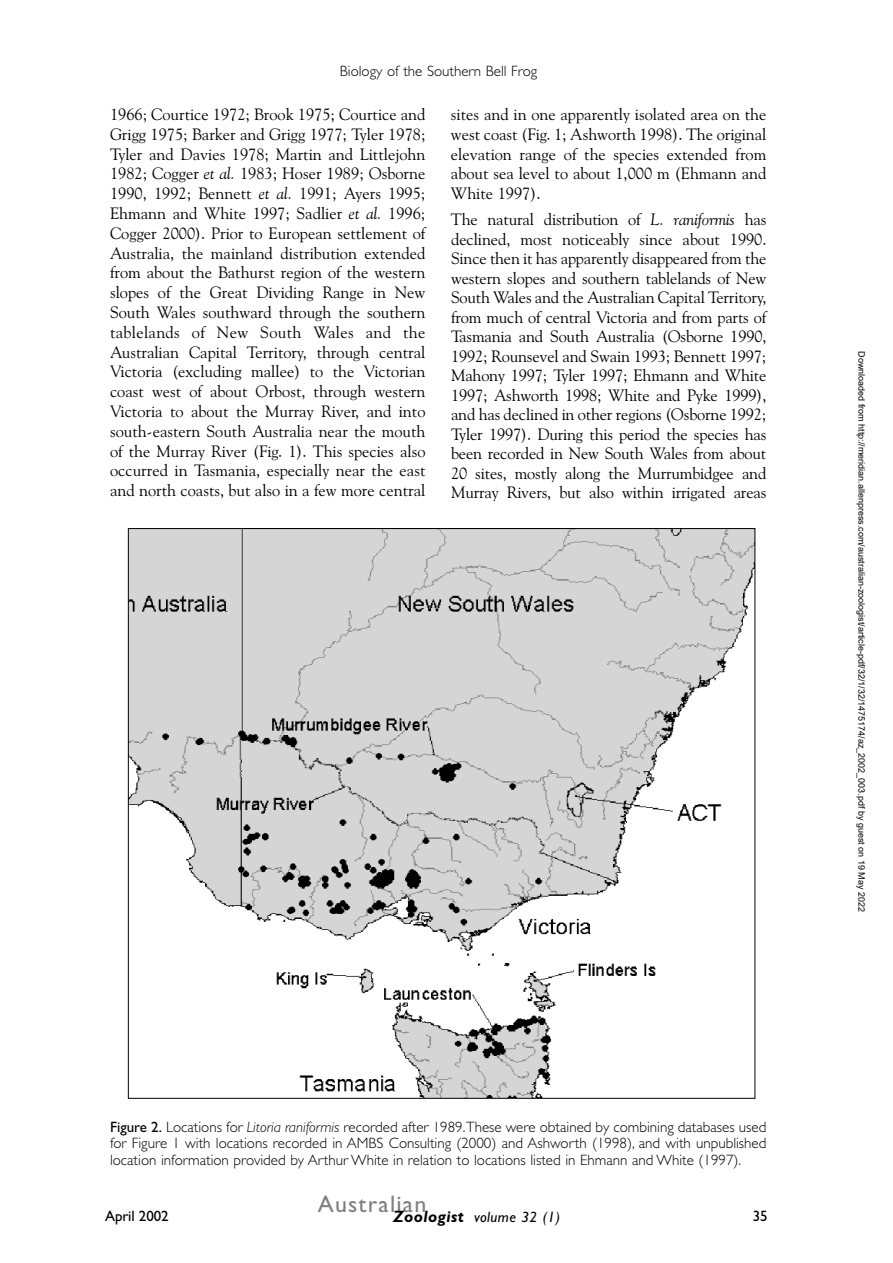
<style>
.page{position:relative;width:893px;height:1263px;background:#fff}
.page>*{position:absolute;margin:0;border:0;box-sizing:border-box;transform-origin:0 0}
.t1{font:24px "Gill Sans";letter-spacing:.05em;color:#808080}
.t2{font:16.5px/19.8px "Goudy Old Style BT";color:#000;text-align:justify}
.t3{font:300 15px/16.5px "Gill Sans";color:#000;text-align:justify}
.t4{font:italic 15px "Gill Sans";letter-spacing:.025em;color:#000}
.t5{font:15px "Gill Sans";letter-spacing:-.01em;color:#000}
.t6{font:9px "Arial";color:#000}
.s1{font-style:italic}
.s2{font-weight:400}
.s3{font-weight:700;font-size:16.5px}
</style>
<div class="page">
<img style="left:130px;top:530px;width:623px;height:567px">
<p class="t3" style="left:340px;top:64px;width:199px">Biology of the Southern Bell Frog</p>
<p class="t2" style="left:110px;top:106px;width:317px">1966; Courtice 1972; Brook 1975; Courtice and Grigg 1975; Barker and Grigg 1977; Tyler 1978; Tyler and Davies 1978; Martin and Littlejohn 1982; Cogger <span class="s1">et al.</span> 1983; Hoser 1989; Osborne 1990, 1992; Bennett <span class="s1">et al.</span> 1991; Ayers 1995; Ehmann and White 1997; Sadlier <span class="s1">et al.</span> 1996; Cogger 2000). Prior to European settlement of Australia, the mainland distribution extended from about the Bathurst region of the western slopes of the Great Dividing Range in New South Wales southward through the southern tablelands of New South Wales and the Australian Capital Territory, through central Victoria (excluding mallee) to the Victorian coast west of about Orbost, through western Victoria to about the Murray River, and into south-eastern South Australia near the mouth of the Murray River (Fig. 1). This species also occurred in Tasmania, especially near the east and north coasts, but also in a few more central</p>
<p class="t2" style="left:451px;top:106px;width:317px">sites and in one apparently isolated area on the west coast (Fig. 1; Ashworth 1998). The original elevation range of the species extended from about sea level to about 1,000 m (Ehmann and White 1997).</p>
<p class="t2" style="left:451px;top:211px;width:317px">The natural distribution of <span class="s1">L. raniformis</span> has declined, most noticeably since about 1990.<br>Since then it has apparently disappeared from the western slopes and southern tablelands of New South Wales and the Australian Capital Territory, from much of central Victoria and from parts of Tasmania and South Australia (Osborne 1990, 1992; Rounsevel and Swain 1993; Bennett 1997; Mahony 1997; Tyler 1997; Ehmann and White 1997; Ashworth 1998; White and Pyke 1999), and has declined in other regions (Osborne 1992; Tyler 1997). During this period the species has been recorded in New South Wales from about 20 sites, mostly along the Murrumbidgee and Murray Rivers, but also within irrigated areas</p>
<p class="t3" style="left:110px;top:1120px;width:658px"><span class="s2">Figure 2.</span> Locations for <span class="s1">Litoria raniformis</span> recorded after 1989.These were obtained by combining databases used for Figure 1 with locations recorded in AMBS Consulting (2000) and Ashworth (1998), and with unpublished location information provided by Arthur White in relation to locations listed in Ehmann and White (1997).</p>
<h1 class="t1" style="left:318px;top:1196px;width:110px">Australian</h1>
<p class="t4" style="left:393px;top:1212px;width:168px"><span class="s3">Zoologist</span> volume 32 (1)</p>
<p class="t5" style="left:105px;top:1211px;width:65px">April 2002</p>
<p class="t5" style="left:752px;top:1211px;width:16px">35</p>
<p class="t6" style="left:865px;top:351px;width:562px;rotate:90deg">Downloaded from http://meridian.allenpress.com/australian-zoologist/article-pdf/32/1/32/1475174/az_2002_003.pdf by guest on 19 May 2022</p>
</div>
